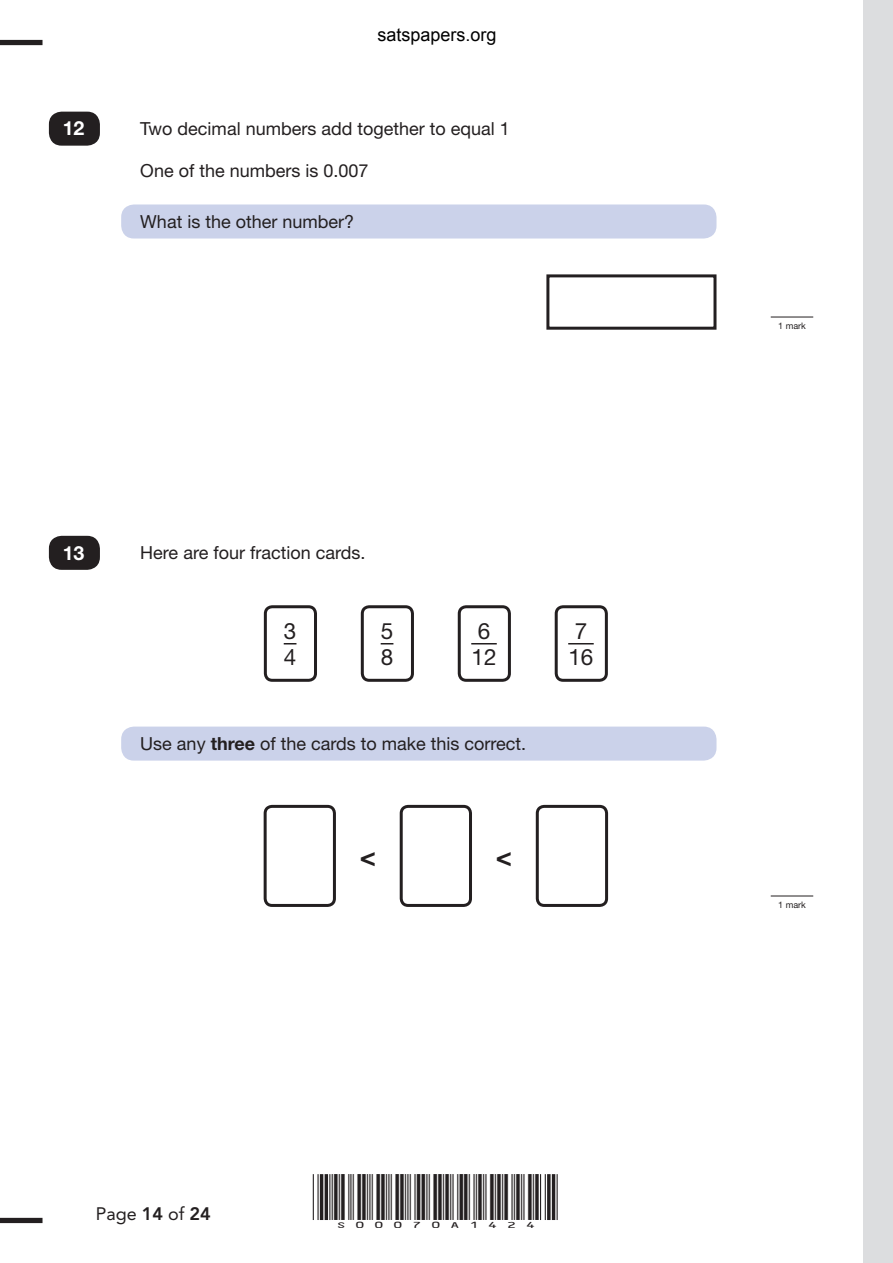
<style>
.page{position:relative;width:893px;height:1263px;background:#fff}
.page>*{position:absolute;margin:0;border:0;box-sizing:border-box;transform-origin:0 0}
.t1{font:700 27px "Helvetica Neue LT Std";color:#231f20}
.t2{font:22.5px/25.5px "Helvetica Neue LT Std";color:#231f20}
.t3{font:700 19.5px "Helvetica Neue LT Std";color:#fff}
.t4{font:18px "Helvetica Neue LT Std";color:#231f20}
.t5{font:18px "Arial";color:#000}
.t6{font:18px "Avenir LT Std";color:#231f20}
.t7{font:15px "ID Automation HC39 M";color:#231f20;scale:1.3 1}
.t8{font:9px "Helvetica Neue LT Std";color:#231f20}
.s1{font-weight:700}
.s2{font-weight:800}
</style>
<div class="page">
<div style="left:121px;top:204px;width:595px;height:34px;background:#cbd2ea;border-radius:13px"></div>
<div style="left:546px;top:274px;width:170px;height:56px;border:3px solid #231f20"></div>
<div style="left:49px;top:112px;width:51px;height:34px;background:#231f20;border-radius:13px"></div>
<hr style="left:771px;top:317px;width:42px;height:1px;background:#231f20">
<svg style="left:263px;top:605px;width:341px;height:77px"></svg>
<div style="left:555px;top:605px;width:53px;height:77px;border:3px solid #231f20;border-radius:7px"></div>
<div style="left:121px;top:726px;width:595px;height:35px;background:#cbd2ea;border-radius:13px"></div>
<svg style="left:263px;top:806px;width:344px;height:100px"></svg>
<div style="left:264px;top:805px;width:72px;height:102px;border:3px solid #231f20;border-radius:7px"></div>
<div style="left:400px;top:805px;width:72px;height:102px;border:3px solid #231f20;border-radius:7px"></div>
<div style="left:536px;top:805px;width:72px;height:102px;border:3px solid #231f20;border-radius:7px"></div>
<div style="left:49px;top:536px;width:51px;height:34px;background:#231f20;border-radius:13px"></div>
<hr style="left:771px;top:896px;width:42px;height:1px;background:#231f20">
<hr style="left:329px;top:1174px;width:1px;height:46px;background:#231f20">
<hr style="left:317px;top:1174px;width:2px;height:46px;background:#231f20">
<hr style="left:313px;top:1174px;width:1px;height:46px;background:#231f20">
<hr style="left:325px;top:1174px;width:3px;height:46px;background:#231f20">
<hr style="left:320px;top:1174px;width:3px;height:46px;background:#231f20">
<hr style="left:557px;top:1174px;width:1px;height:46px;background:#231f20">
<hr style="left:545px;top:1174px;width:1px;height:46px;background:#231f20">
<hr style="left:540px;top:1174px;width:1px;height:46px;background:#231f20">
<hr style="left:552px;top:1174px;width:3px;height:46px;background:#231f20">
<svg style="left:547px;top:1174px;width:4px;height:46px"></svg>
<div style="left:0;top:40px;width:43px;height:5px;background:#231f20"></div>
<div style="left:0;top:1218px;width:43px;height:5px;background:#231f20"></div>
<div style="left:863px;top:0;width:30px;height:1263px;background:#dcdddf"></div>
<p class="t3" style="left:63px;top:116px;width:23px">12</p>
<p class="t5" style="left:377px;top:26px;width:120px">satspapers.org</p>
<p class="t4" style="left:140px;top:118px;width:371px">Two decimal numbers add together to equal 1</p>
<p class="t4" style="left:140px;top:160px;width:230px">One of the numbers is 0.007</p>
<p class="t4" style="left:140px;top:211px;width:215px">What is the other number?</p>
<p class="t3" style="left:63px;top:540px;width:23px">13</p>
<p class="t4" style="left:140px;top:542px;width:227px">Here are four fraction cards.</p>
<p class="t2" style="left:284px;top:618px;width:14px">3<br>4</p>
<p class="t2" style="left:381px;top:618px;width:14px">5<br>8</p>
<p class="t2" style="left:471px;top:618px;width:27px">6<br>12</p>
<p class="t2" style="left:568px;top:618px;width:27px">7<br>16</p>
<p class="t4" style="left:140px;top:733px;width:387px">Use any <span class="s1">three</span> of the cards to make this correct.</p>
<p class="t1" style="left:360px;top:839px;width:18px">&lt;</p>
<p class="t1" style="left:496px;top:839px;width:18px">&lt;</p>
<p class="t6" style="left:96px;top:1204px;width:117px">Page <span class="s2">14</span> of <span class="s2">24</span></p>
<p class="t7" style="left:332px;top:1206px;width:162px">S00070A1424</p>
<p class="t8" style="left:778px;top:320px;width:29px">1 mark</p>
<p class="t8" style="left:778px;top:899px;width:29px">1 mark</p>
</div>
